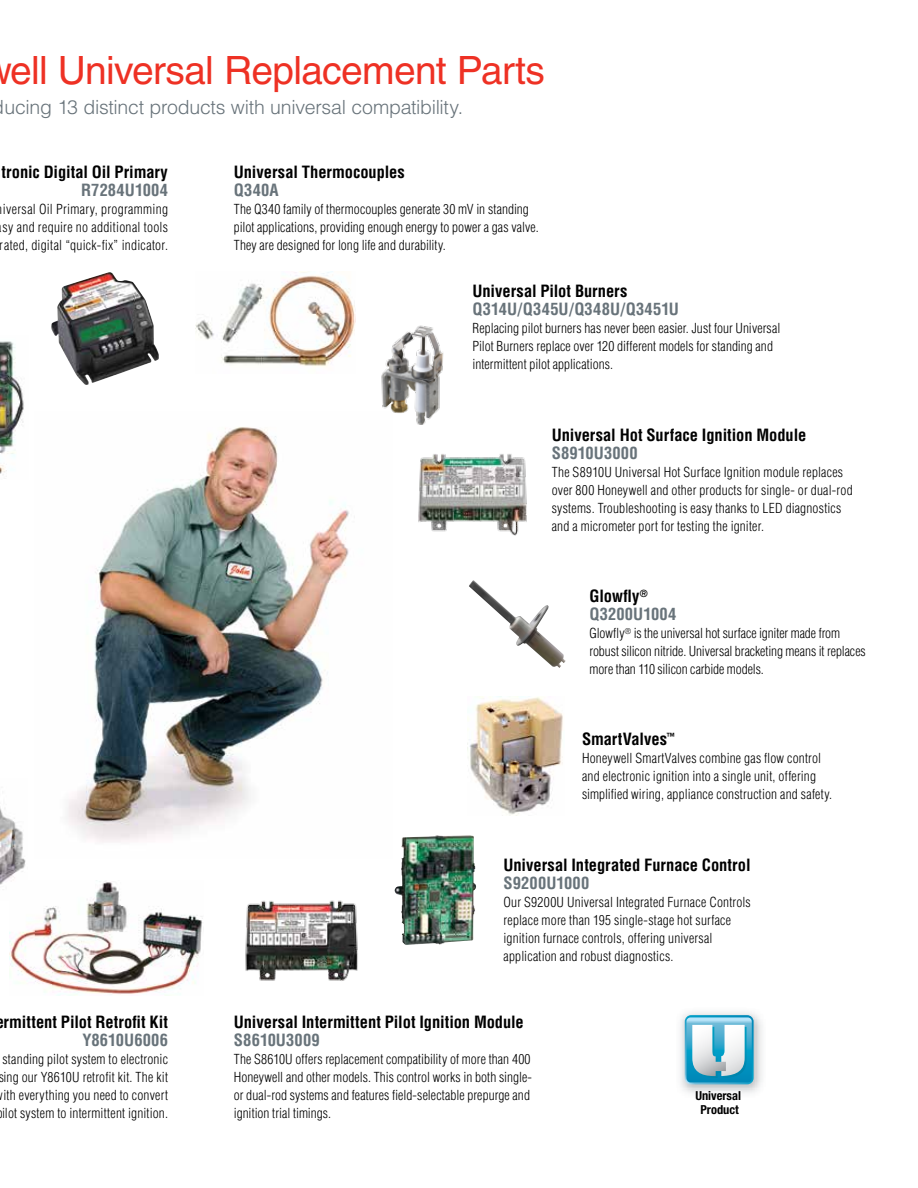
<style>
.page{position:relative;width:918px;height:1188px;background:#fff}
.page>*{position:absolute;margin:0;border:0;box-sizing:border-box;transform-origin:0 0}
.t1{font:39px "Helvetica";letter-spacing:-.02em;color:#ee3124}
.t2{font:300 19.5px "Helvetica";letter-spacing:-.015em;color:#68737a}
.t3{font:700 condensed 16.5px "Helvetica";letter-spacing:-.005em;color:#000}
.t4{font:700 condensed 16.5px/18px "Helvetica";letter-spacing:.01em;color:#68737a}
.t5{font:300 condensed 13.5px/18px "Helvetica";letter-spacing:.01em;color:#000}
.t6{font:700 condensed 12.45px "Helvetica Neue";color:#000}
.s1{color:#000}
</style>
<div class="page">
<img style="left:9px;top:880px;width:194px;height:115px">
<img style="left:67px;top:427px;width:282px;height:415px">
<img style="left:196px;top:271px;width:160px;height:96px">
<img style="left:680px;top:1012px;width:82px;height:81px">
<img style="left:696px;top:1092px;width:45px;height:1px">
<svg style="left:685px;top:1015px;width:69px;height:69px"></svg>
<img style="left:0;top:807px;width:28px;height:94px">
<img style="left:469px;top:580px;width:97px;height:88px">
<img style="left:469px;top:696px;width:94px;height:119px">
<img style="left:0;top:341px;width:24px;height:134px">
<img style="left:394px;top:835px;width:74px;height:110px">
<img style="left:418px;top:454px;width:109px;height:82px">
<img style="left:245px;top:900px;width:113px;height:81px">
<img style="left:51px;top:272px;width:108px;height:113px">
<img style="left:381px;top:325px;width:63px;height:100px">
<h1 class="t1" style="left:10px;top:48px;width:536px">ell Universal Replacement Parts</h1>
<h2 class="t2" style="left:4px;top:95px;width:460px">ucing 13 distinct products with universal compatibility.</h2>
<p class="t3" style="left:2px;top:162px;width:168px">tronic Digital Oil Primary</p>
<p class="t4" style="left:81px;top:181px;width:88px">R7284U1004</p>
<p class="t5" style="left:0;top:200px;width:170px;text-align:justify">iversal Oil Primary, programming sy and require no additional tools rated, digital “quick-fix” indicator.</p>
<p class="t3" style="left:4px;top:1012px;width:166px">rmittent Pilot Retrofit Kit</p>
<p class="t4" style="left:82px;top:1031px;width:87px">Y8610U6006</p>
<p class="t5" style="left:-2px;top:1050px;width:171px;text-align:center">standing pilot system to electronic sing our Y8610U retrofit kit. The kit ith everything you need to convert ilot system to intermittent ignition.</p>
<p class="t3" style="left:234px;top:162px;width:172px">Universal Thermocouples</p>
<p class="t4" style="left:234px;top:181px;width:46px">Q340A</p>
<p class="t5" style="left:234px;top:200px;width:306px">The Q340 family of thermocouples generate 30 mV in standing pilot applications, providing enough energy to power a gas valve.<br>They are designed for long life and durability.</p>
<p class="t3" style="left:472px;top:281px;width:156px">Universal Pilot Burners</p>
<p class="t4" style="left:472px;top:300px;width:208px">Q314U/Q345U/Q348U/Q3451U</p>
<p class="t5" style="left:472px;top:319px;width:309px">Replacing pilot burners has never been easier. Just four Universal<br>Pilot Burners replace over 120 different models for standing and intermittent pilot applications.</p>
<p class="t3" style="left:552px;top:424px;width:256px">Universal Hot Surface Ignition Module</p>
<p class="t4" style="left:552px;top:443px;width:87px">S8910U3000</p>
<p class="t5" style="left:552px;top:463px;width:302px">The S8910U Universal Hot Surface Ignition module replaces over 800 Honeywell and other products for single- or dual-rod systems. Troubleshooting is easy thanks to LED diagnostics and a micrometer port for testing the igniter.</p>
<p class="t4" style="left:590px;top:587px;width:88px"><span class="s1">Glowfly</span><sup>®<br></sup>Q3200U1004</p>
<p class="t5" style="left:589px;top:624px;width:278px">Glowfly<sup>®</sup> is the universal hot surface igniter made from robust silicon nitride. Universal bracketing means it replaces more than 110 silicon carbide models.</p>
<p class="t3" style="left:582px;top:729px;width:95px">SmartValves<sup>™</sup></p>
<p class="t5" style="left:582px;top:749px;width:252px">Honeywell SmartValves combine gas flow control and electronic ignition into a single unit, offering simplified wiring, appliance construction and safety.</p>
<p class="t3" style="left:504px;top:854px;width:249px">Universal Integrated Furnace Control</p>
<p class="t4" style="left:504px;top:874px;width:87px">S9200U1000</p>
<p class="t5" style="left:504px;top:893px;width:249px">Our S9200U Universal Integrated Furnace Controls replace more than 195 single-stage hot surface ignition furnace controls, offering universal application and robust diagnostics.</p>
<p class="t3" style="left:234px;top:1012px;width:291px">Universal Intermittent Pilot Ignition Module</p>
<p class="t4" style="left:234px;top:1031px;width:87px">S8610U3009</p>
<p class="t5" style="left:234px;top:1050px;width:300px">The S8610U offers replacement compatibility of more than 400<br>Honeywell and other models. This control works in both single&shy;or dual-rod systems and features field-selectable prepurge and ignition trial timings.</p>
<p class="t6" style="left:695px;top:1089px;width:47px">Universal</p>
<p class="t6" style="left:701px;top:1102px;width:40px">Product</p>
</div>
